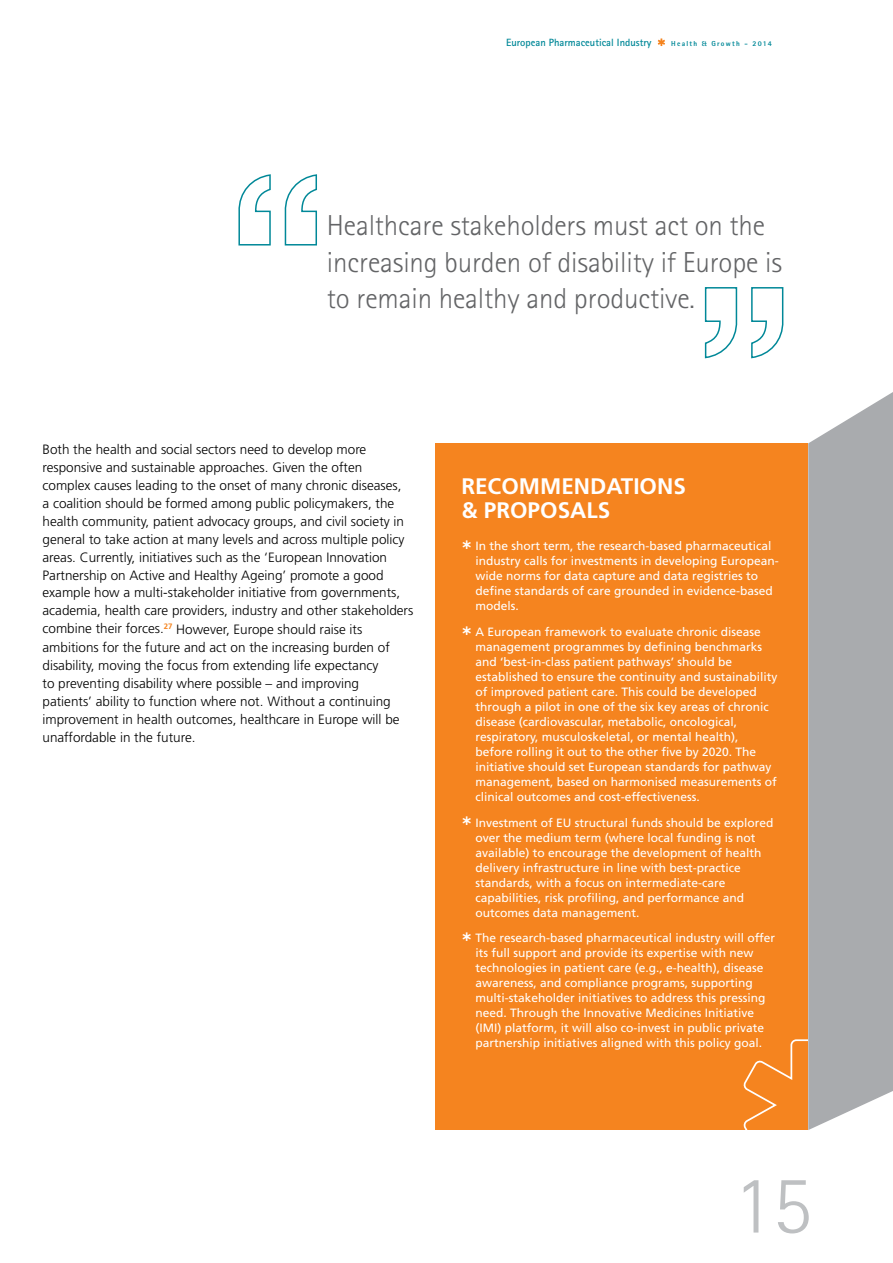
<style>
.page{position:relative;width:893px;height:1263px;background:#fff}
.page>*{position:absolute;margin:0;border:0;box-sizing:border-box;transform-origin:0 0}
.t1{font:300 82.5px "Rotis Sans Serif";color:#bec0c2}
.t2{font:300 28.8px/36.5px "Rotis Sans Serif";letter-spacing:-.005em;color:#636466}
.t3{font:700 22.5px/24px "Frutiger LT Std";color:#fff}
.t4{font:300 13.5px/18px "Frutiger LT Std";color:#000}
.t5{font:12px/15px "Frutiger LT Std";color:#fff}
.t6{font:700 10.5px "Rotis Sans Serif";color:#008898}
.t7{font:800 7.2px "Rotis Sans Serif";letter-spacing:.17em;color:#008898}
</style>
<div class="page">
<svg style="left:658px;top:38px;width:7px;height:8px"></svg>
<svg style="left:238px;top:174px;width:79px;height:72px"></svg>
<svg style="left:704px;top:287px;width:80px;height:72px"></svg>
<div style="left:436px;top:443px;width:372px;height:687px;background:#f5841f"></div>
<svg style="left:743px;top:1039px;width:58px;height:91px"></svg>
<svg style="left:801px;top:392px;width:92px;height:738px;background:#b4ada7"></svg>
<p class="t6" style="left:506px;top:36px;width:147px">European Pharmaceutical Industry</p>
<p class="t7" style="left:671px;top:39px;width:102px">Health &amp; Growth - 2014</p>
<h2 class="t2" style="left:327px;top:207px;width:457px">Healthcare stakeholders must act on the increasing burden of disability if Europe is to remain healthy and productive.</h2>
<p class="t4" style="left:43px;top:440px;width:372px">Both the health and social sectors need to develop more responsive and sustainable approaches. Given the often complex causes leading to the onset of many chronic diseases,<br>a coalition should be formed among public policymakers, the health community, patient advocacy groups, and civil society in general to take action at many levels and across multiple policy areas. Currently, initiatives such as the ‘European Innovation Partnership on Active and Healthy Ageing’ promote a good example how a multi-stakeholder initiative from governments, academia, health care providers, industry and other stakeholders combine their forces.<sup>27</sup> However, Europe should raise its ambitions for the future and act on the increasing burden of disability, moving the focus from extending life expectancy<br>to preventing disability where possible – and improving<br>patients’ ability to function where not. Without a continuing improvement in health outcomes, healthcare in Europe will be unaffordable in the future.</p>
<h3 class="t3" style="left:461px;top:475px;width:226px">RECOMMENDATIONS &amp; PROPOSALS</h3>
<p class="t5" style="left:475px;top:539px;width:305px">In the short term, the research-based pharmaceutical industry calls for investments in developing European&shy;wide norms for data capture and data registries to define standards of care grounded in evidence-based models.</p>
<p class="t5" style="left:475px;top:624px;width:304px">A European framework to evaluate chronic disease management programmes by defining benchmarks and ‘best-in-class patient pathways’ should be established to ensure the continuity and sustainability of improved patient care. This could be developed through a pilot in one of the six key areas of chronic disease (cardiovascular, metabolic, oncological, respiratory, musculoskeletal, or mental health), before rolling it out to the other five by 2020. The initiative should set European standards for pathway management, based on harmonised measurements of clinical outcomes and cost-effectiveness.</p>
<p class="t5" style="left:475px;top:815px;width:300px">Investment of EU structural funds should be explored over the medium term (where local funding is not available) to encourage the development of health delivery infrastructure in line with best-practice standards, with a focus on intermediate-care capabilities, risk profiling, and performance and outcomes data management.</p>
<p class="t5" style="left:475px;top:931px;width:301px">The research-based pharmaceutical industry will offer its full support and provide its expertise with new technologies in patient care (e.g., e-health), disease awareness, and compliance programs, supporting multi-stakeholder initiatives to address this pressing need. Through the Innovative Medicines Initiative (IMI) platform, it will also co-invest in public private partnership initiatives aligned with this policy goal.</p>
<h1 class="t1" style="left:733px;top:1157px;width:81px">15</h1>
</div>
